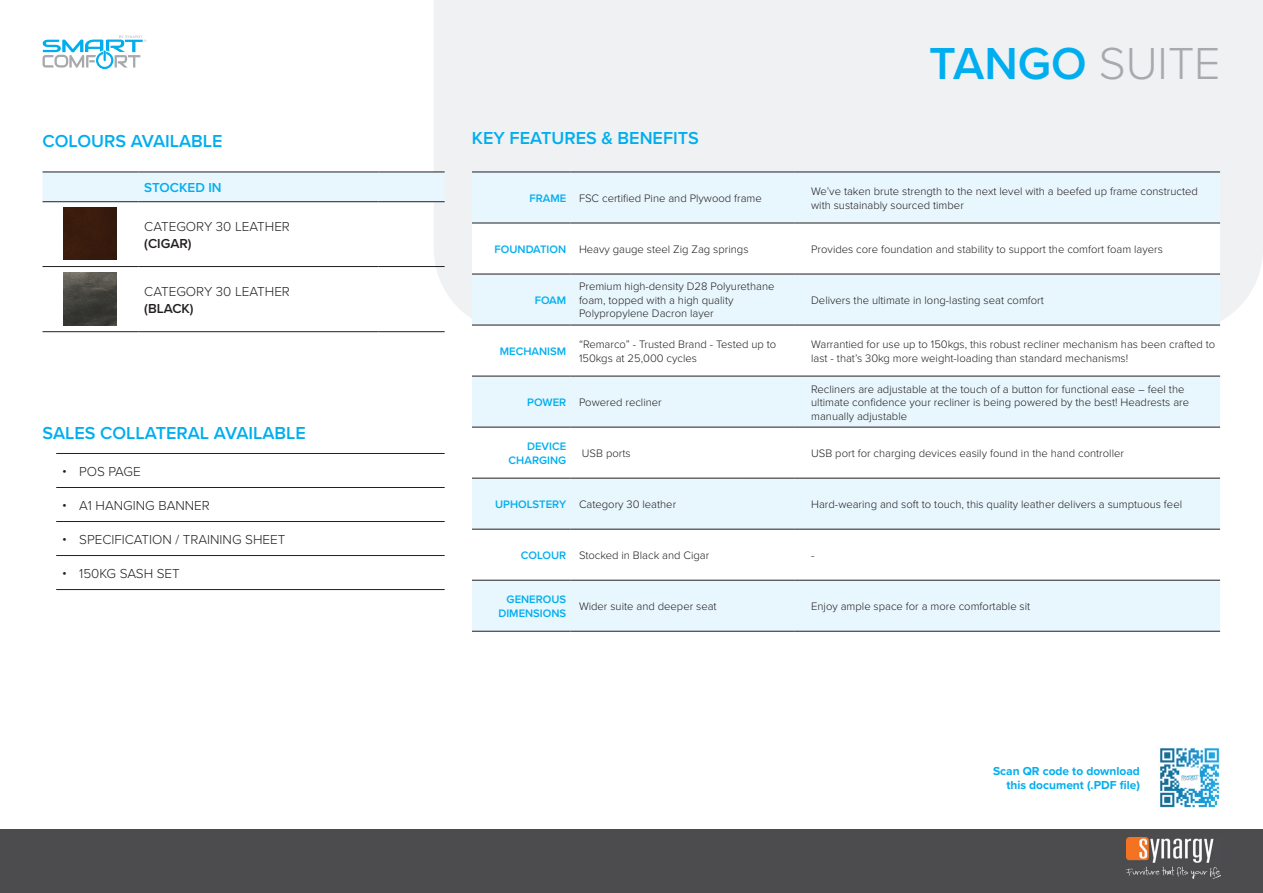
<style>
.page{position:relative;width:1263px;height:893px;background:#fff}
.page>*{position:absolute;margin:0;border:0;box-sizing:border-box;transform-origin:0 0}
.t1{font:600 46.5px "Proxima Nova";color:#00aeef}
.t2{font:600 18px "Proxima Nova";color:#00aeef}
.t3{font:300 13.5px "Proxima Nova";color:#231f20}
.t4{font:600 13.5px "Proxima Nova";color:#231f20}
.t5{font:600 13.5px "Proxima Nova";color:#00aeef}
.t6{font:700 12px/14.4px "Proxima Nova";color:#00aeef;text-align:right}
.t7{font:300 11.25px/13.5px "Proxima Nova";color:#231f20}
.t8{font:600 11.25px/13.5px "Proxima Nova";color:#00aeef;text-align:right}
.s1{font-weight:300;color:#a8a9ad}
.s2{font-weight:600;color:#00aeef}
</style>
<div class="page">
<div style="left:0;top:829px;width:1263px;height:64px;background:#4c4c4f"></div>
<svg style="left:43px;top:36px;width:103px;height:33px"></svg>
<img style="left:1126px;top:837px;width:94px;height:41px">
<svg style="left:434px;top:0;width:829px;height:479px;fill:#f0f1f2"></svg>
<div style="left:43px;top:173px;width:402px;height:28px;background:#e8f6fd"></div>
<hr style="left:43px;top:172px;width:95px;height:1px;background:#231f20">
<hr style="left:138px;top:172px;width:240px;height:1px;background:#231f20">
<hr style="left:378px;top:172px;width:67px;height:1px;background:#231f20">
<hr style="left:43px;top:201px;width:95px;height:1px;background:#231f20">
<hr style="left:138px;top:201px;width:240px;height:1px;background:#231f20">
<hr style="left:378px;top:201px;width:67px;height:1px;background:#231f20">
<hr style="left:43px;top:266px;width:95px;height:1px;background:#231f20">
<hr style="left:138px;top:266px;width:240px;height:1px;background:#231f20">
<hr style="left:378px;top:266px;width:67px;height:1px;background:#231f20">
<hr style="left:43px;top:331px;width:95px;height:1px;background:#231f20">
<hr style="left:138px;top:331px;width:240px;height:1px;background:#231f20">
<hr style="left:378px;top:331px;width:67px;height:1px;background:#231f20">
<div style="left:64px;top:208px;width:53px;height:52px;background:#391b0e"></div>
<img style="left:64px;top:273px;width:53px;height:53px">
<hr style="left:56px;top:453px;width:389px;height:1px;background:#231f20">
<hr style="left:56px;top:487px;width:389px;height:1px;background:#231f20">
<hr style="left:56px;top:521px;width:389px;height:1px;background:#231f20">
<hr style="left:56px;top:555px;width:389px;height:1px;background:#231f20">
<hr style="left:56px;top:589px;width:389px;height:1px;background:#231f20">
<div style="left:472px;top:173px;width:748px;height:458px;background:#e8f6fd"></div>
<svg style="left:472px;top:224px;width:748px;height:254px"></svg>
<svg style="left:472px;top:530px;width:748px;height:50px"></svg>
<hr style="left:472px;top:223px;width:98px;height:1px;background:#231f20">
<hr style="left:570px;top:223px;width:224px;height:1px;background:#231f20">
<hr style="left:794px;top:223px;width:426px;height:1px;background:#231f20">
<hr style="left:472px;top:274px;width:98px;height:1px;background:#231f20">
<hr style="left:570px;top:274px;width:224px;height:1px;background:#231f20">
<hr style="left:794px;top:274px;width:426px;height:1px;background:#231f20">
<hr style="left:472px;top:325px;width:98px;height:1px;background:#231f20">
<hr style="left:570px;top:325px;width:224px;height:1px;background:#231f20">
<hr style="left:794px;top:325px;width:426px;height:1px;background:#231f20">
<hr style="left:472px;top:376px;width:98px;height:1px;background:#231f20">
<hr style="left:570px;top:376px;width:224px;height:1px;background:#231f20">
<hr style="left:794px;top:376px;width:426px;height:1px;background:#231f20">
<hr style="left:472px;top:427px;width:98px;height:1px;background:#231f20">
<hr style="left:570px;top:427px;width:224px;height:1px;background:#231f20">
<hr style="left:794px;top:427px;width:426px;height:1px;background:#231f20">
<hr style="left:472px;top:478px;width:98px;height:1px;background:#231f20">
<hr style="left:570px;top:478px;width:224px;height:1px;background:#231f20">
<hr style="left:794px;top:478px;width:426px;height:1px;background:#231f20">
<hr style="left:472px;top:529px;width:98px;height:1px;background:#231f20">
<hr style="left:570px;top:529px;width:224px;height:1px;background:#231f20">
<hr style="left:794px;top:529px;width:426px;height:1px;background:#231f20">
<hr style="left:472px;top:580px;width:98px;height:1px;background:#231f20">
<hr style="left:570px;top:580px;width:224px;height:1px;background:#231f20">
<hr style="left:794px;top:580px;width:426px;height:1px;background:#231f20">
<hr style="left:472px;top:172px;width:98px;height:1px;background:#231f20">
<hr style="left:570px;top:172px;width:224px;height:1px;background:#231f20">
<hr style="left:794px;top:172px;width:426px;height:1px;background:#231f20">
<hr style="left:472px;top:631px;width:98px;height:1px;background:#231f20">
<hr style="left:570px;top:631px;width:224px;height:1px;background:#231f20">
<hr style="left:794px;top:631px;width:426px;height:1px;background:#231f20">
<img style="left:1160px;top:748px;width:60px;height:60px">
<h2 class="t2" style="left:43px;top:128px;width:182px">COLOURS AVAILABLE</h2>
<p class="t5" style="left:144px;top:178px;width:79px">STOCKED IN</p>
<p class="t3" style="left:144px;top:217px;width:147px">CATEGORY 30 LEATHER</p>
<p class="t4" style="left:144px;top:233px;width:49px">(CIGAR)</p>
<p class="t3" style="left:144px;top:282px;width:147px">CATEGORY 30 LEATHER</p>
<p class="t4" style="left:144px;top:298px;width:51px">(BLACK)</p>
<h2 class="t2" style="left:43px;top:420px;width:265px">SALES COLLATERAL AVAILABLE</h2>
<p class="t3" style="left:62px;top:461px;width:80px">• POS PAGE</p>
<p class="t3" style="left:62px;top:495px;width:149px">• A1 HANGING BANNER</p>
<p class="t3" style="left:62px;top:529px;width:225px">• SPECIFICATION / TRAINING SHEET</p>
<p class="t3" style="left:62px;top:563px;width:119px">• 150KG SASH SET</p>
<h2 class="t2" style="left:472px;top:124px;width:228px">KEY FEATURES &amp; BENEFITS</h2>
<h1 class="t1" style="left:929px;top:29px;width:293px">TANGO <span class="s1">SUITE</span></h1>
<p class="t7" style="left:529px;top:191px;width:234px"><span class="s2">FRAME</span> FSC certified Pine and Plywood frame</p>
<p class="t7" style="left:811px;top:184px;width:388px">We’ve taken brute strength to the next level with a beefed up frame constructed with sustainably sourced timber</p>
<p class="t7" style="left:495px;top:242px;width:255px"><span class="s2">FOUNDATION</span> Heavy gauge steel Zig Zag springs</p>
<p class="t7" style="left:811px;top:242px;width:353px">Provides core foundation and stability to support the comfort foam layers</p>
<p class="t8" style="left:535px;top:293px;width:33px">FOAM</p>
<p class="t7" style="left:579px;top:279px;width:197px">Premium high-density D28 Polyurethane foam, topped with a high quality<br>Polypropylene Dacron layer</p>
<p class="t7" style="left:811px;top:293px;width:234px">Delivers the ultimate in long-lasting seat comfort</p>
<p class="t8" style="left:500px;top:344px;width:68px">MECHANISM</p>
<p class="t7" style="left:579px;top:337px;width:199px">“Remarco” - Trusted Brand - Tested up to<br>150kgs at 25,000 cycles</p>
<p class="t7" style="left:811px;top:337px;width:406px">Warrantied for use up to 150kgs, this robust recliner mechanism has been crafted to last - that’s 30kg more weight-loading than standard mechanisms!</p>
<p class="t7" style="left:527px;top:395px;width:136px"><span class="s2">POWER</span> Powered recliner</p>
<p class="t7" style="left:811px;top:381px;width:379px">Recliners are adjustable at the touch of a button for functional ease – feel the ultimate confidence your recliner is being powered by the best! Headrests are manually adjustable</p>
<p class="t8" style="left:509px;top:439px;width:59px">DEVICE<br>CHARGING</p>
<p class="t7" style="left:582px;top:446px;width:50px">USB ports</p>
<p class="t7" style="left:811px;top:446px;width:314px">USB port for charging devices easily found in the hand controller</p>
<p class="t7" style="left:495px;top:497px;width:183px"><span class="s2">UPHOLSTERY</span> Category 30 leather</p>
<p class="t7" style="left:811px;top:497px;width:372px">Hard-wearing and soft to touch, this quality leather delivers a sumptuous feel</p>
<p class="t7" style="left:521px;top:548px;width:190px"><span class="s2">COLOUR</span> Stocked in Black and Cigar</p>
<p class="t7" style="left:811px;top:548px;width:5px">-</p>
<p class="t8" style="left:498px;top:592px;width:69px">GENEROUS<br>DIMENSIONS</p>
<p class="t7" style="left:579px;top:599px;width:139px">Wider suite and deeper seat</p>
<p class="t7" style="left:811px;top:599px;width:221px">Enjoy ample space for a more comfortable sit</p>
<p class="t6" style="left:993px;top:764px;width:148px">Scan QR code to download this document (.PDF file)</p>
</div>
